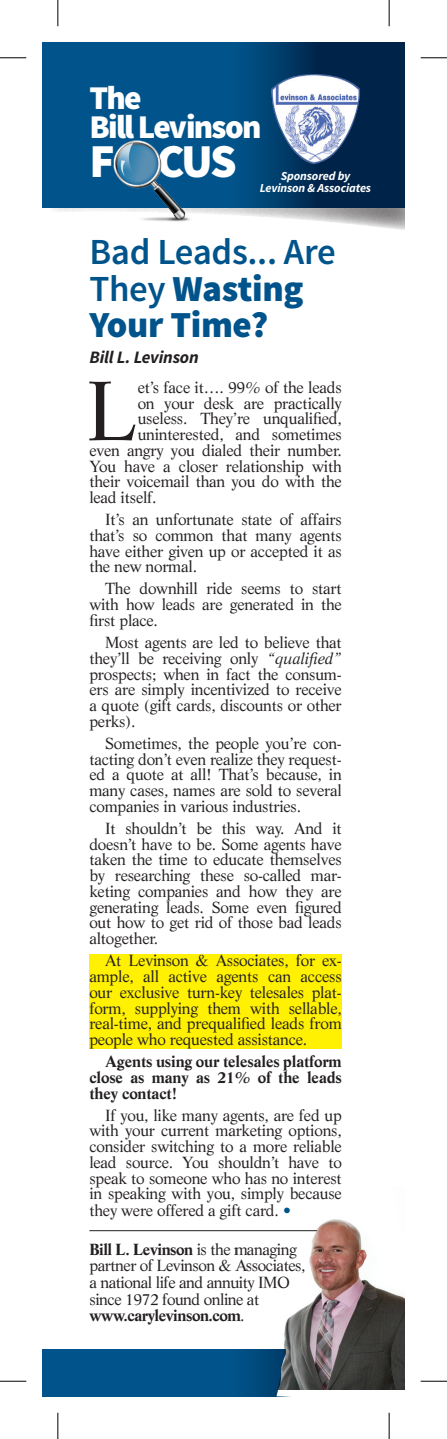
<style>
.page{position:relative;width:447px;height:1439px;background:#fff}
.page>*{position:absolute;margin:0;border:0;box-sizing:border-box;transform-origin:0 0}
.t1{font:81.9px "Life LT Std";color:#231f20}
.t2{font:900 47.25px "Source Sans Pro";color:#fff}
.t3{font:600 36.75px/36.8px "Source Sans Pro";letter-spacing:-.01em;color:#01548b}
.t4{font:900 33.25px/28.9px "Source Sans Pro";letter-spacing:-.05em;color:#fff}
.t5{font:italic 700 17.5px "Source Sans Pro";letter-spacing:-.01em;color:#231f20}
.t6{font:15.75px/15.8px "Life LT Std";letter-spacing:-.015em;color:#231f20;text-align:justify}
.t7{font:700 15.75px/15.8px "Life LT Std";letter-spacing:-.01em;color:#231f20;text-align:justify}
.t8{font:italic 700 12.25px/12.2px "Source Sans Pro";letter-spacing:-.01em;color:#fff;text-align:center}
.s1{font-weight:900}
.s2{font-style:italic}
.s3{color:#01548b}
.s4{font-weight:700}
</style>
<div class="page">
<svg style="left:53px;top:208px;width:351px;height:22px"></svg>
<div style="left:42px;top:1349px;width:362px;height:47px;background:#01548b"></div>
<svg style="left:42px;top:42px;width:362px;height:166px;background:#004577"></svg>
<div style="left:89px;top:954px;width:252px;height:95px;background:#fff101"></div>
<hr style="left:89px;top:1230px;width:252px;height:1px;background:#231f20">
<img style="left:269px;top:72px;width:92px;height:95px">
<img style="left:114px;top:139px;width:83px;height:83px">
<svg style="left:276px;top:1390px;width:128px;height:6px"></svg>
<img style="left:238px;top:1219px;width:166px;height:171px">
<svg style="left:0;top:57px;width:26px;height:1px"></svg>
<svg style="left:420px;top:57px;width:26px;height:1px"></svg>
<svg style="left:0;top:1380px;width:26px;height:1px"></svg>
<svg style="left:420px;top:1380px;width:26px;height:1px"></svg>
<svg style="left:57px;top:0;width:1px;height:26px"></svg>
<svg style="left:57px;top:1412px;width:1px;height:26px"></svg>
<svg style="left:388px;top:0;width:1px;height:26px"></svg>
<svg style="left:388px;top:1412px;width:1px;height:26px"></svg>
<h3 class="t4" style="left:89px;top:85px;width:173px">The<br>Bill Levinson</h3>
<h2 class="t2" style="left:89px;top:131px;width:149px">F CUS</h2>
<p class="t8" style="left:259px;top:169px;width:113px">Sponsored by<br>Levinson &amp; Associates</p>
<h3 class="t3" style="left:89px;top:234px;width:247px">Bad Leads... Are<br>They <span class="s1">Wasting<br>Your Time?</span></h3>
<p class="t5" style="left:89px;top:346px;width:111px">Bill L. Levinson</p>
<h1 class="t1" style="left:86px;top:361px;width:53px">L</h1>
<p class="t6" style="left:138px;top:379px;width:205px">et’s face it…. 99% of the leads</p>
<p class="t6" style="left:138px;top:395px;width:205px">on your desk are practically</p>
<p class="t6" style="left:138px;top:411px;width:205px">useless. They’re unqualified,</p>
<p class="t6" style="left:138px;top:426px;width:205px">uninterested, and sometimes</p>
<p class="t6" style="left:89px;top:442px;width:253px">even angry you dialed their number.</p>
<p class="t6" style="left:89px;top:458px;width:253px">You have a closer relationship with</p>
<p class="t6" style="left:89px;top:474px;width:254px">their voicemail than you do with the</p>
<p class="t6" style="left:89px;top:489px;width:69px">lead itself.</p>
<p class="t6" style="left:89px;top:511px;width:254px;text-indent:16px">It’s an unfortunate state of affairs that’s so common that many agents have either given up or accepted it as the new normal.</p>
<p class="t6" style="left:89px;top:581px;width:254px;text-indent:16px">The downhill ride seems to start with how leads are generated in the first place.</p>
<p class="t6" style="left:89px;top:634px;width:254px;text-indent:16px">Most agents are led to believe that they’ll be receiving only <span class="s2">“qualified” </span>prospects; when in fact the consum&shy;ers are simply incentivized to receive a quote (gift cards, discounts or other perks).</p>
<p class="t6" style="left:89px;top:735px;width:254px;text-indent:16px">Sometimes, the people you’re con&shy;tacting don’t even realize they request&shy;ed a quote at all! That’s because, in many cases, names are sold to several companies in various industries.</p>
<p class="t6" style="left:89px;top:820px;width:254px;text-indent:16px">It shouldn’t be this way. And it doesn’t have to be. Some agents have taken the time to educate themselves by researching these so-called mar&shy;keting companies and how they are generating leads. Some even figured out how to get rid of those bad leads altogether.</p>
<p class="t6" style="left:89px;top:952px;width:254px;text-indent:16px">At Levinson &amp; Associates, for ex&shy;ample, all active agents can access our exclusive turn-key telesales plat&shy;form, supplying them with sellable, real-time, and prequalified leads from people who requested assistance.</p>
<p class="t7" style="left:89px;top:1053px;width:254px;text-indent:16px">Agents using our telesales platform close as many as 21% of the leads they contact!</p>
<p class="t6" style="left:89px;top:1107px;width:254px;text-indent:16px">If you, like many agents, are fed up with your current marketing options, consider switching to a more reliable lead source. You shouldn’t have to speak to someone who has no interest in speaking with you, simply because they were offered a gift card. <span class="s3">•</span></p>
<p class="t6" style="left:89px;top:1240px;width:217px;line-height:16.6px;text-align:left"><span class="s4">Bill L. Levinson</span> is the managing partner of Levinson &amp; Associates, a national life and annuity IMO since 1972 found online at <span class="s4">www.carylevinson.com</span>.</p>
</div>
